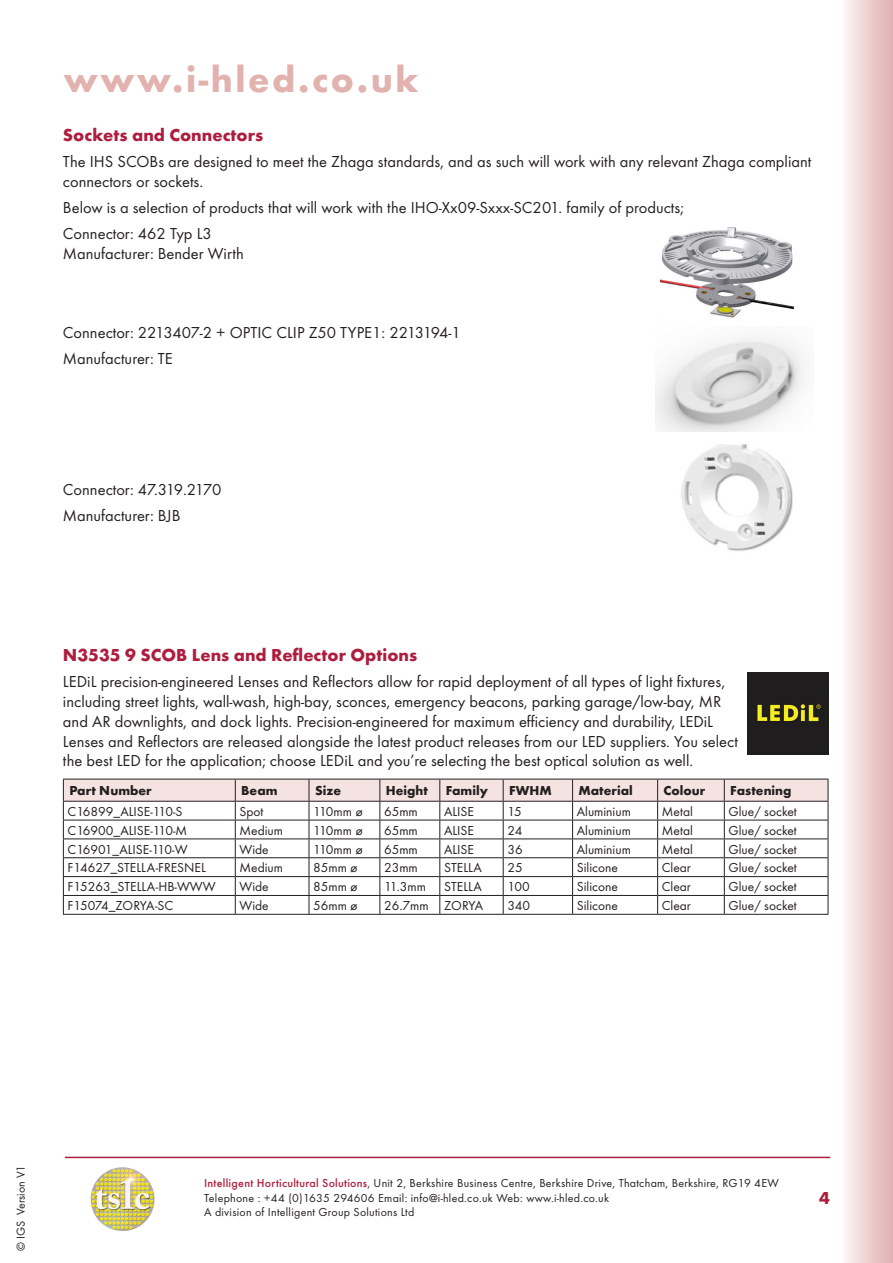
<style>
.page{position:relative;width:893px;height:1263px;background:#fff}
.page>*{position:absolute;margin:0;border:0;box-sizing:border-box;transform-origin:0 0}
.t1{font:700 37.5px "Futura T";letter-spacing:.07em;color:#e2b3ae}
.Bodytext{font:700 18px "Futura T";color:#ae1d3e}
.Bodytext-2{font:16.5px/19.8px "Futura T";color:#231f20}
.Table_Text{font:13.5px "Futura T";color:#231f20}
.Table_Text-2{font:700 13.5px "Futura T";color:#231f20}
.t2{font:12px/14.4px "Futura T";letter-spacing:.02em;color:#231f20}
.t3{font:12px "Futura T";color:#231f20}
.s1{font-weight:500;color:#ae1d3e}
</style>
<div class="page">
<hr style="left:65px;top:1157px;width:765px;height:1px;background:#ae1d3e">
<img style="left:90px;top:1167px;width:65px;height:64px">
<hr style="left:63px;top:914px;width:172px;height:1px;background:#231f20">
<hr style="left:235px;top:914px;width:74px;height:1px;background:#231f20">
<hr style="left:309px;top:914px;width:71px;height:1px;background:#231f20">
<hr style="left:380px;top:914px;width:60px;height:1px;background:#231f20">
<hr style="left:440px;top:914px;width:63px;height:1px;background:#231f20">
<hr style="left:503px;top:914px;width:70px;height:1px;background:#231f20">
<hr style="left:573px;top:914px;width:85px;height:1px;background:#231f20">
<hr style="left:658px;top:914px;width:66px;height:1px;background:#231f20">
<hr style="left:724px;top:914px;width:104px;height:1px;background:#231f20">
<svg style="left:63px;top:779px;width:766px;height:135px"></svg>
<hr style="left:63px;top:801px;width:172px;height:1px;background:#231f20">
<hr style="left:235px;top:801px;width:74px;height:1px;background:#231f20">
<hr style="left:309px;top:801px;width:71px;height:1px;background:#231f20">
<hr style="left:380px;top:801px;width:60px;height:1px;background:#231f20">
<hr style="left:440px;top:801px;width:63px;height:1px;background:#231f20">
<hr style="left:503px;top:801px;width:70px;height:1px;background:#231f20">
<hr style="left:573px;top:801px;width:85px;height:1px;background:#231f20">
<hr style="left:658px;top:801px;width:66px;height:1px;background:#231f20">
<hr style="left:724px;top:801px;width:104px;height:1px;background:#231f20">
<img style="left:748px;top:673px;width:81px;height:81px">
<img style="left:660px;top:227px;width:134px;height:91px">
<img style="left:655px;top:338px;width:149px;height:94px">
<img style="left:681px;top:444px;width:111px;height:107px">
<div style="left:840px;top:0;width:53px;height:1263px;background:linear-gradient(to right,#fdfbf9,#dfafae)"></div>
<h1 class="t1" style="left:64px;top:57px;width:356px">www.i-hled.co.uk</h1>
<p class="Bodytext" style="left:63px;top:124px;width:202px">Sockets and Connectors</p>
<p class="Bodytext-2" style="left:63px;top:152px;width:750px">The IHS SCOBs are designed to meet the Zhaga standards, and as such will work with any relevant Zhaga compliant connectors or sockets.</p>
<p class="Bodytext-2" style="left:63px;top:198px;width:622px">Below is a selection of products that will work with the IHO-Xx09-Sxxx-SC201. family of products;</p>
<p class="Bodytext-2" style="left:63px;top:224px;width:182px">Connector: 462 Typ L3<br>Manufacturer: Bender Wirth</p>
<p class="Bodytext-2" style="left:63px;top:322px;width:399px">Connector: 2213407-2 + OPTIC CLIP Z50 TYPE1: 2213194-1</p>
<p class="Bodytext-2" style="left:63px;top:348px;width:111px">Manufacturer: TE</p>
<p class="Bodytext-2" style="left:63px;top:479px;width:160px">Connector: 47.319.2170</p>
<p class="Bodytext-2" style="left:63px;top:505px;width:119px">Manufacturer: BJB</p>
<p class="Bodytext" style="left:63px;top:644px;width:356px">N3535 9 SCOB Lens and Reflector Options</p>
<p class="Bodytext-2" style="left:63px;top:672px;width:676px">LEDiL precision-engineered Lenses and Reflectors allow for rapid deployment of all types of light fixtures, including street lights, wall-wash, high-bay, sconces, emergency beacons, parking garage/low-bay, MR and AR downlights, and dock lights. Precision-engineered for maximum efficiency and durability, LEDiL Lenses and Reflectors are released alongside the latest product releases from our LED suppliers. You select the best LED for the application; choose LEDiL and you’re selecting the best optical solution as well.</p>
<p class="Table_Text-2" style="left:69px;top:783px;width:84px">Part Number</p>
<p class="Table_Text-2" style="left:241px;top:783px;width:38px">Beam</p>
<p class="Table_Text-2" style="left:315px;top:783px;width:28px">Size</p>
<p class="Table_Text-2" style="left:386px;top:783px;width:44px">Height</p>
<p class="Table_Text-2" style="left:446px;top:783px;width:44px">Family</p>
<p class="Table_Text-2" style="left:509px;top:783px;width:44px">FWHM</p>
<p class="Table_Text-2" style="left:579px;top:783px;width:56px">Material</p>
<p class="Table_Text-2" style="left:664px;top:783px;width:43px">Colour</p>
<p class="Table_Text-2" style="left:730px;top:783px;width:63px">Fastening</p>
<p class="Table_Text" style="left:68px;top:803px;width:116px">C16899_ALISE-110-S</p>
<p class="Table_Text" style="left:240px;top:803px;width:26px">Spot</p>
<p class="Table_Text" style="left:313px;top:803px;width:51px">110mm ø</p>
<p class="Table_Text" style="left:384px;top:803px;width:35px">65mm</p>
<p class="Table_Text" style="left:444px;top:803px;width:32px">ALISE</p>
<p class="Table_Text" style="left:507px;top:803px;width:16px">15</p>
<p class="Table_Text" style="left:577px;top:803px;width:56px">Aluminium</p>
<p class="Table_Text" style="left:662px;top:803px;width:33px">Metal</p>
<p class="Table_Text" style="left:729px;top:803px;width:70px">Glue/ socket</p>
<p class="Table_Text" style="left:68px;top:822px;width:121px">C16900_ALISE-110-M</p>
<p class="Table_Text" style="left:240px;top:822px;width:45px">Medium</p>
<p class="Table_Text" style="left:313px;top:822px;width:51px">110mm ø</p>
<p class="Table_Text" style="left:384px;top:822px;width:35px">65mm</p>
<p class="Table_Text" style="left:444px;top:822px;width:32px">ALISE</p>
<p class="Table_Text" style="left:507px;top:822px;width:17px">24</p>
<p class="Table_Text" style="left:577px;top:822px;width:56px">Aluminium</p>
<p class="Table_Text" style="left:662px;top:822px;width:33px">Metal</p>
<p class="Table_Text" style="left:729px;top:822px;width:70px">Glue/ socket</p>
<p class="Table_Text" style="left:68px;top:841px;width:122px">C16901_ALISE-110-W</p>
<p class="Table_Text" style="left:240px;top:841px;width:31px">Wide</p>
<p class="Table_Text" style="left:313px;top:841px;width:51px">110mm ø</p>
<p class="Table_Text" style="left:384px;top:841px;width:35px">65mm</p>
<p class="Table_Text" style="left:444px;top:841px;width:32px">ALISE</p>
<p class="Table_Text" style="left:507px;top:841px;width:17px">36</p>
<p class="Table_Text" style="left:577px;top:841px;width:56px">Aluminium</p>
<p class="Table_Text" style="left:662px;top:841px;width:33px">Metal</p>
<p class="Table_Text" style="left:729px;top:841px;width:70px">Glue/ socket</p>
<p class="Table_Text" style="left:68px;top:860px;width:140px">F14627_STELLA-FRESNEL</p>
<p class="Table_Text" style="left:240px;top:860px;width:45px">Medium</p>
<p class="Table_Text" style="left:313px;top:860px;width:46px">85mm ø</p>
<p class="Table_Text" style="left:384px;top:860px;width:35px">23mm</p>
<p class="Table_Text" style="left:444px;top:860px;width:39px">STELLA</p>
<p class="Table_Text" style="left:507px;top:860px;width:17px">25</p>
<p class="Table_Text" style="left:577px;top:860px;width:43px">Silicone</p>
<p class="Table_Text" style="left:662px;top:860px;width:31px">Clear</p>
<p class="Table_Text" style="left:729px;top:860px;width:70px">Glue/ socket</p>
<p class="Table_Text" style="left:68px;top:879px;width:150px">F15263_STELLA-HB-WWW</p>
<p class="Table_Text" style="left:240px;top:879px;width:31px">Wide</p>
<p class="Table_Text" style="left:313px;top:879px;width:46px">85mm ø</p>
<p class="Table_Text" style="left:384px;top:879px;width:43px">11.3mm</p>
<p class="Table_Text" style="left:444px;top:879px;width:39px">STELLA</p>
<p class="Table_Text" style="left:507px;top:879px;width:24px">100</p>
<p class="Table_Text" style="left:577px;top:879px;width:43px">Silicone</p>
<p class="Table_Text" style="left:662px;top:879px;width:31px">Clear</p>
<p class="Table_Text" style="left:729px;top:879px;width:70px">Glue/ socket</p>
<p class="Table_Text" style="left:68px;top:898px;width:107px">F15074_ZORYA-SC</p>
<p class="Table_Text" style="left:240px;top:898px;width:31px">Wide</p>
<p class="Table_Text" style="left:313px;top:898px;width:46px">56mm ø</p>
<p class="Table_Text" style="left:384px;top:898px;width:46px">26.7mm</p>
<p class="Table_Text" style="left:444px;top:898px;width:41px">ZORYA</p>
<p class="Table_Text" style="left:507px;top:898px;width:24px">340</p>
<p class="Table_Text" style="left:577px;top:898px;width:43px">Silicone</p>
<p class="Table_Text" style="left:662px;top:898px;width:31px">Clear</p>
<p class="Table_Text" style="left:729px;top:898px;width:70px">Glue/ socket</p>
<p class="t3" style="left:14px;top:1251px;width:88px;rotate:-90deg">© IGS Version V1</p>
<p class="t2" style="left:204px;top:1176px;width:576px"><span class="s1">Intelligent Horticultural Solutions</span>, Unit 2, Berkshire Business Centre, Berkshire Drive, Thatcham, Berkshire, RG19 4EW<br>Telephone : +44 (0)1635 294606 Email: info@i-hled.co.uk Web: www.i-hled.co.uk<br>A division of Intelligent Group Solutions Ltd</p>
<p class="Bodytext" style="left:819px;top:1187px;width:12px">4</p>
</div>
